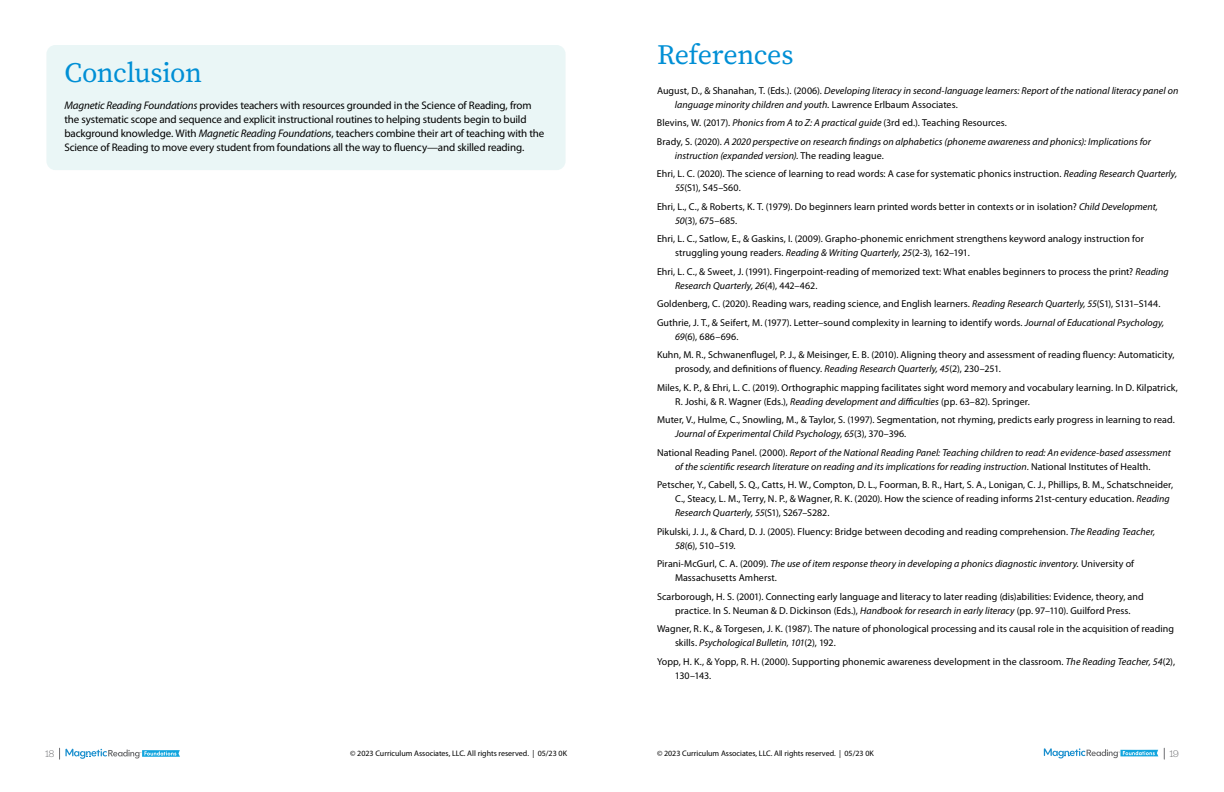
<style>
.page{position:relative;width:1224px;height:792px;background:#fff}
.page>*{position:absolute;margin:0;border:0;box-sizing:border-box;transform-origin:0 0}
.t1{font:28px "Source Serif 4";letter-spacing:-.015em;color:#008fd5}
.t2{font:11px/14px "Myriad Pro";letter-spacing:-.015em;color:#000}
.t3{font:10px/18.5px "Myriad Pro";letter-spacing:.005em;color:#000}
.t4{font:italic 10px/14px "Myriad Pro";letter-spacing:.005em;color:#000}
.t5{font:300 10px "Jubilat";color:#6d6e71}
.t6{font:8px "Myriad Pro";color:#000}
.s1{font-style:italic}
.s2{font-style:normal}
</style>
<div class="page">
<div style="left:46px;top:45px;width:520px;height:125px;background:#eaf6f6;border-radius:9px"></div>
<svg style="left:1044px;top:748px;width:114px;height:10px"></svg>
<svg style="left:59px;top:748px;width:121px;height:11px"></svg>
<h1 class="t1" style="left:64px;top:54px;width:139px">Conclusion</h1>
<p class="t2" style="left:64px;top:99px;width:481px"><span class="s1">Magnetic Reading Foundations</span> provides teachers with resources grounded in the Science of Reading, from the systematic scope and sequence and explicit instructional routines to helping students begin to build background knowledge. With <span class="s1">Magnetic Reading Foundations</span>, teachers combine their art of teaching with the Science of Reading to move every student from foundations all the way to fluency—and skilled reading.</p>
<h1 class="t1" style="left:657px;top:36px;width:138px">References</h1>
<p class="t4" style="left:675px;top:84px;width:505px;text-indent:-18px"><span class="s2">August, D., &amp; Shanahan, T. (Eds.). (2006).</span> Developing literacy in second-language learners: Report of the national literacy panel on language minority children and youth. <span class="s2">Lawrence Erlbaum Associates.</span></p>
<p class="t4" style="left:657px;top:114px;width:496px;line-height:18.5px"><span class="s2">Blevins, W. (2017).</span> Phonics from A to Z: A practical guide <span class="s2">(3rd ed.). Teaching Resources.<br>Brady, S. (2020).</span> A 2020 perspective on research findings on alphabetics (phoneme awareness and phonics): Implications for</p>
<p class="t3" style="left:657px;top:146px;width:522px;text-indent:18px"><span class="s1">instruction (expanded version).</span> The reading league.<br>Ehri, L. C. (2020). The science of learning to read words: A case for systematic phonics instruction. <span class="s1">Reading Research Quarterly,</span></p>
<p class="t3" style="left:657px;top:179px;width:503px;text-indent:18px"><span class="s1">55</span>(S1), S45–S60.<br>Ehri, L., C., &amp; Roberts, K. T. (1979). Do beginners learn printed words better in contexts or in isolation? <span class="s1">Child Development,</span></p>
<p class="t3" style="left:657px;top:211px;width:488px;text-indent:18px"><span class="s1">50</span>(3), 675–685.<br>Ehri, L. C., Satlow, E., &amp; Gaskins, I. (2009). Grapho-phonemic enrichment strengthens keyword analogy instruction for</p>
<p class="t3" style="left:657px;top:244px;width:513px;text-indent:18px">struggling young readers. <span class="s1">Reading &amp; Writing Quarterly, 25</span>(2-3), 162–191.<br>Ehri, L. C., &amp; Sweet, J. (1991). Fingerpoint-reading of memorized text: What enables beginners to process the print? <span class="s1">Reading</span></p>
<p class="t3" style="left:657px;top:276px;width:509px;text-indent:18px"><span class="s1">Research Quarterly, 26</span>(4), 442–462.<br>Goldenberg, C. (2020). Reading wars, reading science, and English learners. <span class="s1">Reading Research Quarterly, 55</span>(S1), S131–S144.<br>Guthrie, J. T., &amp; Seifert, M. (1977). Letter–sound complexity in learning to identify words. <span class="s1">Journal of Educational Psychology,</span></p>
<p class="t3" style="left:657px;top:327px;width:519px;text-indent:18px"><span class="s1">69</span>(6), 686–696.<br>Kuhn, M. R., Schwanenflugel, P. J., &amp; Meisinger, E. B. (2010). Aligning theory and assessment of reading fluency: Automaticity,</p>
<p class="t3" style="left:657px;top:360px;width:522px;text-indent:18px">prosody, and definitions of fluency. <span class="s1">Reading Research Quarterly, 45</span>(2), 230–251.<br>Miles, K. P., &amp; Ehri, L. C. (2019). Orthographic mapping facilitates sight word memory and vocabulary learning. In D. Kilpatrick,</p>
<p class="t3" style="left:657px;top:392px;width:518px;text-indent:18px">R. Joshi, &amp; R. Wagner (Eds.), <span class="s1">Reading development and difficulties</span> (pp. 63–82). Springer.<br>Muter, V., Hulme, C., Snowling, M., &amp; Taylor, S. (1997). Segmentation, not rhyming, predicts early progress in learning to read.</p>
<p class="t4" style="left:657px;top:425px;width:515px;line-height:18.5px;text-indent:18px">Journal of Experimental Child Psychology, 65<span class="s2">(3), 370–396.<br>National Reading Panel. (2000).</span> Report of the National Reading Panel: Teaching children to read: An evidence-based assessment</p>
<p class="t3" style="left:657px;top:457px;width:518px;text-align:center"><span class="s1">of the scientific research literature on reading and its implications for reading instruction</span>. National Institutes of Health.<br>Petscher, Y., Cabell, S. Q., Catts, H. W., Compton, D. L., Foorman, B. R., Hart, S. A., Lonigan, C. J., Phillips, B. M., Schatschneider,</p>
<p class="t3" style="left:675px;top:492px;width:496px;line-height:14px">C., Steacy, L. M., Terry, N. P., &amp; Wagner, R. K. (2020). How the science of reading informs 21st-century education. <span class="s1">Reading<br>Research Quarterly, 55</span>(S1), S267–S282.</p>
<p class="t3" style="left:675px;top:525px;width:482px;line-height:14px;text-indent:-18px">Pikulski, J. J., &amp; Chard, D. J. (2005). Fluency: Bridge between decoding and reading comprehension. <span class="s1">The Reading Teacher,<br>58</span>(6), 510–519.</p>
<p class="t4" style="left:675px;top:557px;width:461px;text-indent:-18px"><span class="s2">Pirani-McGurl, C. A. (2009).</span> The use of item response theory in developing a phonics diagnostic inventory. <span class="s2">University of<br>Massachusetts Amherst.</span></p>
<p class="t3" style="left:657px;top:590px;width:488px;line-height:14px;text-align:center">Scarborough, H. S. (2001). Connecting early language and literacy to later reading (dis)abilities: Evidence, theory, and practice. In S. Neuman &amp; D. Dickinson (Eds.), <span class="s1">Handbook for research in early literacy</span> (pp. 97–110). Guilford Press.</p>
<p class="t3" style="left:675px;top:622px;width:500px;line-height:14px;text-indent:-18px">Wagner, R. K., &amp; Torgesen, J. K. (1987). The nature of phonological processing and its causal role in the acquisition of reading skills. <span class="s1">Psychological Bulletin</span>, <span class="s1">101</span>(2), 192.</p>
<p class="t3" style="left:675px;top:655px;width:502px;line-height:14px;text-indent:-18px">Yopp, H. K., &amp; Yopp, R. H. (2000). Supporting phonemic awareness development in the classroom. <span class="s1">The Reading Teacher, 54</span>(2),<br>130–143.</p>
<p class="t5" style="left:45px;top:747px;width:11px">18</p>
<p class="t6" style="left:350px;top:749px;width:218px">© 2023 Curriculum Associates, LLC. All rights reserved. | 05/23 0K</p>
<p class="t6" style="left:657px;top:749px;width:218px">© 2023 Curriculum Associates, LLC. All rights reserved. | 05/23 0K</p>
<p class="t5" style="left:1169px;top:747px;width:11px">19</p>
</div>
